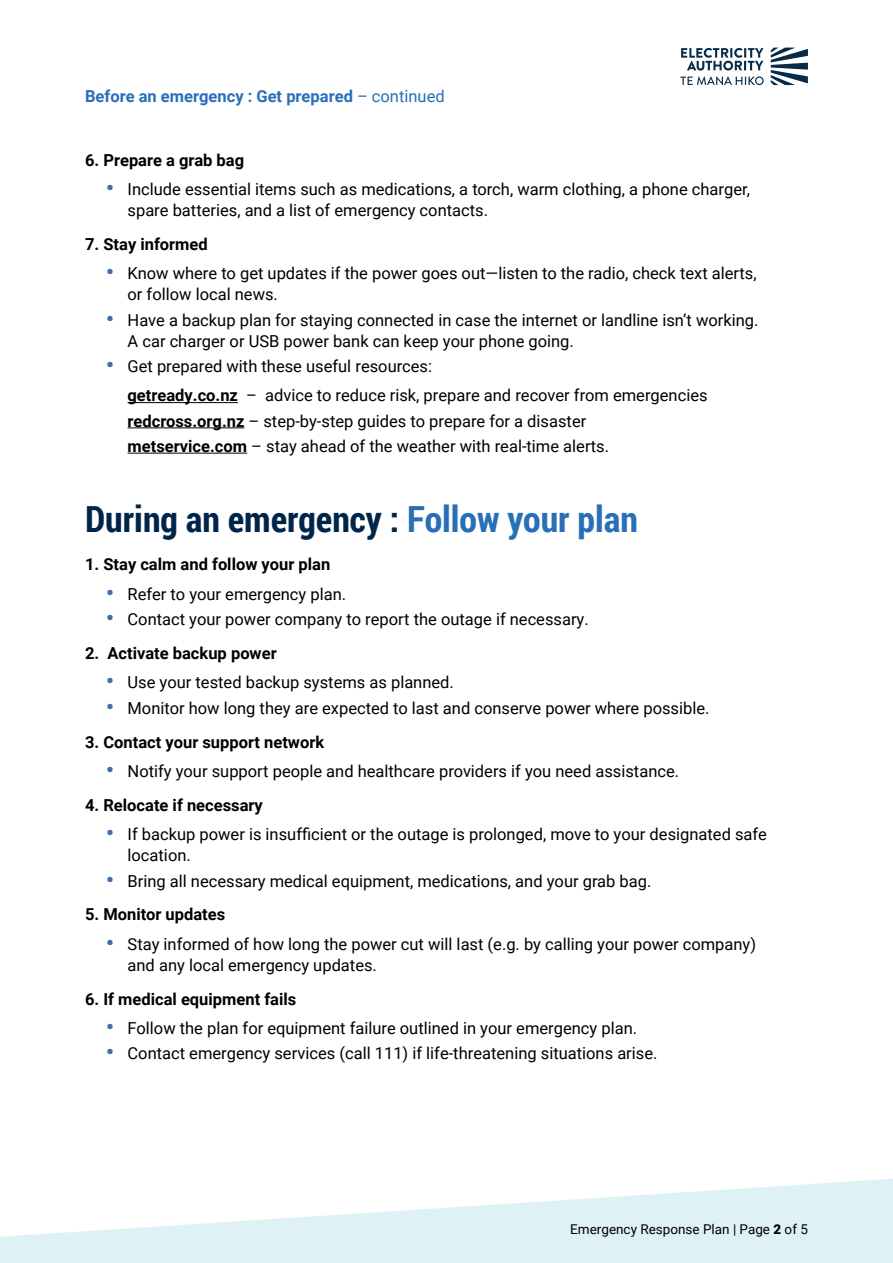
<style>
.page{position:relative;width:893px;height:1263px;background:#fff}
.page>*{position:absolute;margin:0;border:0;box-sizing:border-box;transform-origin:0 0}
.t1{font:700 36px "Roboto Condensed";color:#00254a}
.t2{font:16.5px/21px "Roboto";color:#000}
.t3{font:700 16.5px "Roboto";color:#000}
.t4{font:700 16.5px "Roboto";color:#286fb7}
.t5{font:13.5px "Roboto";color:#000}
.s1{font-weight:400}
.s2{font-weight:900;font-size:21px;color:#426da9}
.s3{font-weight:700}
.s4{color:#286fb7}
.s5{font-weight:900}
</style>
<div class="page">
<svg style="left:0;top:1179px;width:893px;height:84px;fill:#def1f5"></svg>
<hr style="left:128px;top:402px;width:110px;height:1px;background:#000">
<hr style="left:128px;top:427px;width:116px;height:1px;background:#000">
<hr style="left:128px;top:453px;width:119px;height:1px;background:#000">
<svg style="left:771px;top:48px;width:37px;height:37px"></svg>
<svg style="left:680px;top:48px;width:84px;height:37px"></svg>
<p class="t4" style="left:85px;top:85px;width:361px">Before an emergency : Get prepared <span class="s1">– continued</span></p>
<p class="t3" style="left:85px;top:148px;width:161px">6. Prepare a grab bag</p>
<p class="t2" style="left:128px;top:178px;width:624px;text-indent:-21px"><span class="s2">•</span> Include essential items such as medications, a torch, warm clothing, a phone charger, spare batteries, and a list of emergency contacts.</p>
<p class="t3" style="left:85px;top:232px;width:124px">7. Stay informed</p>
<p class="t2" style="left:128px;top:262px;width:631px;text-indent:-21px"><span class="s2">•</span> Know where to get updates if the power goes out—listen to the radio, check text alerts, or follow local news.</p>
<p class="t2" style="left:128px;top:309px;width:632px;text-indent:-21px"><span class="s2">•</span> Have a backup plan for staying connected in case the internet or landline isn’t working.<br>A car charger or USB power bank can keep your phone going.</p>
<p class="t2" style="left:128px;top:351px;width:582px;line-height:29.5px;text-indent:-21px"><span class="s2">•</span> Get prepared with these useful resources:<br><span class="s3">getready.co.nz</span> – advice to reduce risk, prepare and recover from emergencies</p>
<p class="t2" style="left:128px;top:408px;width:483px;line-height:25.2px"><span class="s3">redcross.org.nz</span> – step-by-step guides to prepare for a disaster <span class="s3">metservice.com</span> – stay ahead of the weather with real-time alerts.</p>
<h1 class="t1" style="left:85px;top:494px;width:554px">During an emergency : <span class="s4">Follow your plan</span></h1>
<p class="t3" style="left:85px;top:553px;width:247px">1. Stay calm and follow your plan</p>
<p class="t2" style="left:106px;top:583px;width:241px"><span class="s2">•</span> Refer to your emergency plan.</p>
<p class="t2" style="left:106px;top:608px;width:484px"><span class="s2">•</span> Contact your power company to report the outage if necessary.</p>
<p class="t3" style="left:85px;top:641px;width:193px">2. Activate backup power</p>
<p class="t2" style="left:106px;top:671px;width:349px"><span class="s2">•</span> Use your tested backup systems as planned.</p>
<p class="t2" style="left:106px;top:697px;width:605px"><span class="s2">•</span> Monitor how long they are expected to last and conserve power where possible.</p>
<p class="t3" style="left:85px;top:730px;width:241px">3. Contact your support network</p>
<p class="t2" style="left:106px;top:760px;width:574px"><span class="s2">•</span> Notify your support people and healthcare providers if you need assistance.</p>
<p class="t3" style="left:85px;top:793px;width:179px">4. Relocate if necessary</p>
<p class="t2" style="left:128px;top:823px;width:641px;text-indent:-21px"><span class="s2">•</span> If backup power is insufficient or the outage is prolonged, move to your designated safe location.</p>
<p class="t2" style="left:106px;top:869px;width:547px"><span class="s2">•</span> Bring all necessary medical equipment, medications, and your grab bag.</p>
<p class="t3" style="left:85px;top:903px;width:142px">5. Monitor updates</p>
<p class="t2" style="left:128px;top:933px;width:630px;text-indent:-21px"><span class="s2">•</span> Stay informed of how long the power cut will last (e.g. by calling your power company) and any local emergency updates.</p>
<p class="t3" style="left:85px;top:987px;width:213px">6. If medical equipment fails</p>
<p class="t2" style="left:106px;top:1017px;width:532px"><span class="s2">•</span> Follow the plan for equipment failure outlined in your emergency plan.</p>
<p class="t2" style="left:106px;top:1042px;width:553px"><span class="s2">•</span> Contact emergency services (call 111) if life-threatening situations arise.</p>
<p class="t5" style="left:570px;top:1220px;width:239px">Emergency Response Plan | Page <span class="s5">2</span> of 5</p>
</div>
